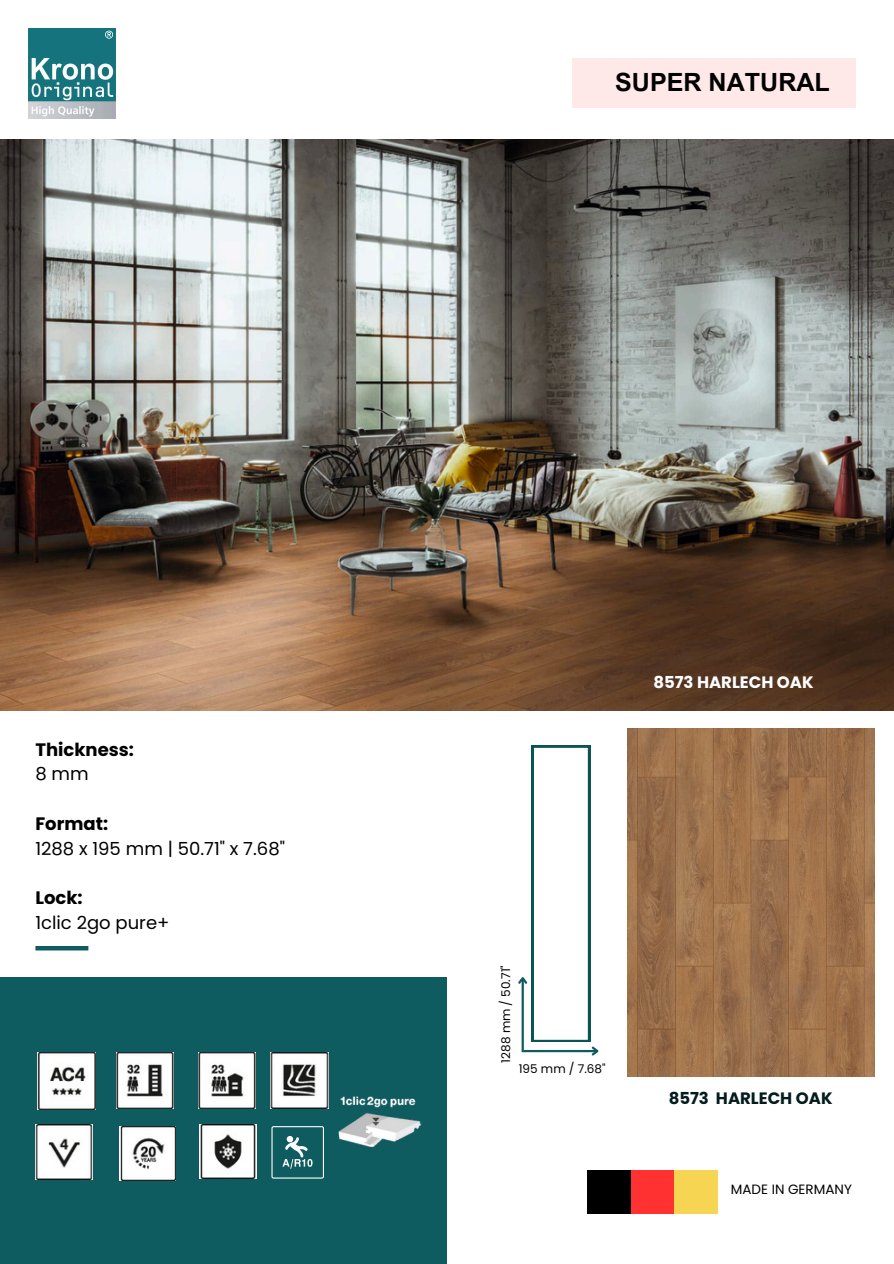
<style>
.page{position:relative;width:894px;height:1264px;background:#fff}
.page>*{position:absolute;margin:0;border:0;box-sizing:border-box;transform-origin:0 0}
.t1{font:700 25.05px "Arial MT Pro";color:#000}
.t2{font:18px/24.8px "Poppins";color:#000}
.t3{font:700 18px/24.8px "Poppins";color:#000}
.t4{font:700 16.5px "Poppins";color:#fff}
.t5{font:700 16.5px "Poppins";color:#041c1e}
.t6{font:13.5px "Poppins";color:#000}
.t7{font:12px "Poppins";color:#000}
.s1{font-weight:400}
.s2{font-weight:700}
</style>
<div class="page">
<img style="left:0;top:140px;width:893px;height:570px">
<div style="left:572px;top:58px;width:283px;height:50px;background:#ffe8e8"></div>
<hr style="left:35px;top:946px;width:53px;height:4px;background:#0f5c60">
<img style="left:28px;top:28px;width:88px;height:90px">
<div style="left:0;top:977px;width:446px;height:286px;background:#0f5c60"></div>
<img style="left:116px;top:1052px;width:58px;height:56px">
<img style="left:198px;top:1052px;width:57px;height:56px">
<img style="left:36px;top:1124px;width:56px;height:55px">
<img style="left:271px;top:1052px;width:57px;height:56px">
<img style="left:199px;top:1124px;width:57px;height:54px">
<svg style="left:271px;top:1126px;width:53px;height:52px"></svg>
<img style="left:338px;top:1096px;width:84px;height:51px">
<div style="left:587px;top:1170px;width:43px;height:43px;background:#000"></div>
<div style="left:630px;top:1170px;width:44px;height:43px;background:#ff3131"></div>
<div style="left:674px;top:1170px;width:43px;height:43px;background:#f6d552"></div>
<svg style="left:518px;top:745px;width:81px;height:311px"></svg>
<img style="left:627px;top:728px;width:246px;height:348px">
<img style="left:38px;top:1052px;width:57px;height:57px">
<img style="left:120px;top:1126px;width:55px;height:54px">
<p class="t1" style="left:615px;top:73px;width:216px">SUPER NATURAL</p>
<p class="t3" style="left:35px;top:736px;width:100px">Thickness:<br><span class="s1">8 mm</span></p>
<p class="t2" style="left:35px;top:811px;width:251px"><span class="s2">Format:<br></span>1288 x 195 mm | 50.71" x 7.68"</p>
<p class="t2" style="left:35px;top:885px;width:135px"><span class="s2">Lock:<br></span>1clic 2go pure+</p>
<p class="t4" style="left:653px;top:670px;width:162px">8573 HARLECH OAK</p>
<p class="t7" style="left:497px;top:1062px;width:99px;rotate:-90deg">1288 mm / 50.71"</p>
<p class="t7" style="left:518px;top:1059px;width:88px">195 mm / 7.68"</p>
<p class="t5" style="left:668px;top:1086px;width:165px">8573 HARLECH OAK</p>
<p class="t6" style="left:730px;top:1179px;width:122px">MADE IN GERMANY</p>
</div>
